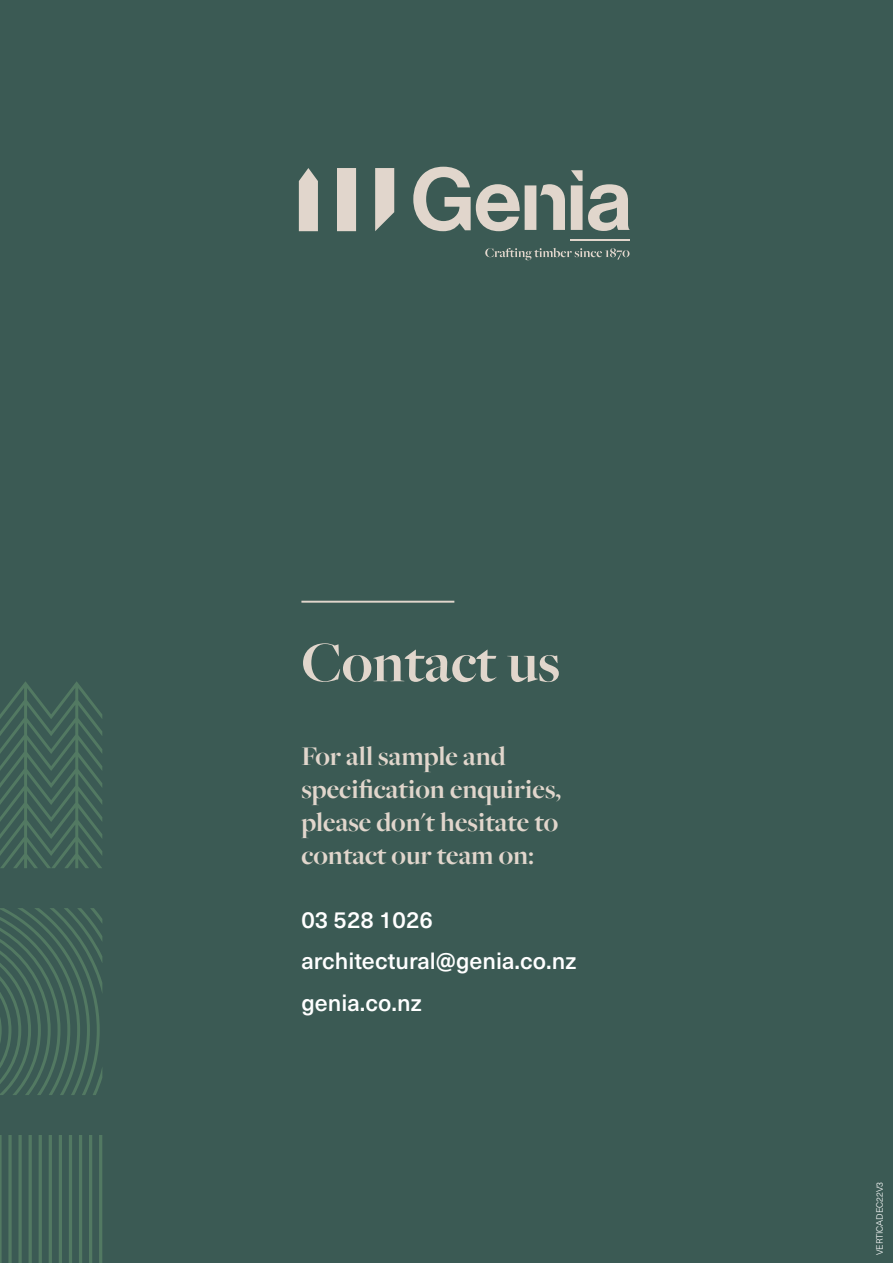
<style>
.page{position:relative;width:893px;height:1263px;background:#3b5a54}
.page>*{position:absolute;margin:0;border:0;box-sizing:border-box;transform-origin:0 0}
.t1{font:700 59.4px "Freight Big Pro";color:#e1d6cc}
.t2{font:700 28.05px/33px "Freight Big Pro";color:#e1d6cc}
.t3{font:500 23.1px/41.2px "Neue Haas Unica W1 G";color:#fff}
.t4{font:300 9px "Neue Haas Unica W1 G";color:#fff}
</style>
<div class="page">
<svg style="left:0;top:681px;width:102px;height:187px"></svg>
<svg style="left:0;top:908px;width:102px;height:187px"></svg>
<hr style="left:0;top:1135px;width:2px;height:128px;background:#6a9770">
<hr style="left:8px;top:1135px;width:4px;height:128px;background:#4e735f">
<hr style="left:18px;top:1135px;width:4px;height:128px;background:#4f7460">
<hr style="left:29px;top:1135px;width:3px;height:128px;background:#6a9770">
<hr style="left:39px;top:1135px;width:3px;height:128px;background:#6a9770">
<hr style="left:49px;top:1135px;width:3px;height:128px;background:#6a9770">
<hr style="left:59px;top:1135px;width:3px;height:128px;background:#6a9770">
<hr style="left:69px;top:1135px;width:3px;height:128px;background:#6a9770">
<hr style="left:79px;top:1135px;width:3px;height:128px;background:#6a9770">
<hr style="left:89px;top:1135px;width:3px;height:128px;background:#6a9770">
<hr style="left:99px;top:1135px;width:3px;height:128px;background:#6a9770">
<svg style="left:299px;top:167px;width:331px;height:64px"></svg>
<svg style="left:485px;top:248px;width:144px;height:12px"></svg>
<hr style="left:570px;top:239px;width:60px;height:2px;background:#e1d6cc">
<hr style="left:301px;top:601px;width:153px;height:2px;background:#e1d6cc">
<h1 class="t1" style="left:301px;top:623px;width:260px">Contact us</h1>
<p class="t2" style="left:301px;top:739px;width:261px">For all sample and specification enquiries, please don't hesitate to contact our team on:</p>
<p class="t3" style="left:301px;top:898px;width:276px">03 528 1026 architectural@genia.co.nz genia.co.nz</p>
<p class="t4" style="left:873px;top:1255px;width:75px;rotate:-90deg">VERTICADEC22V3</p>
</div>
